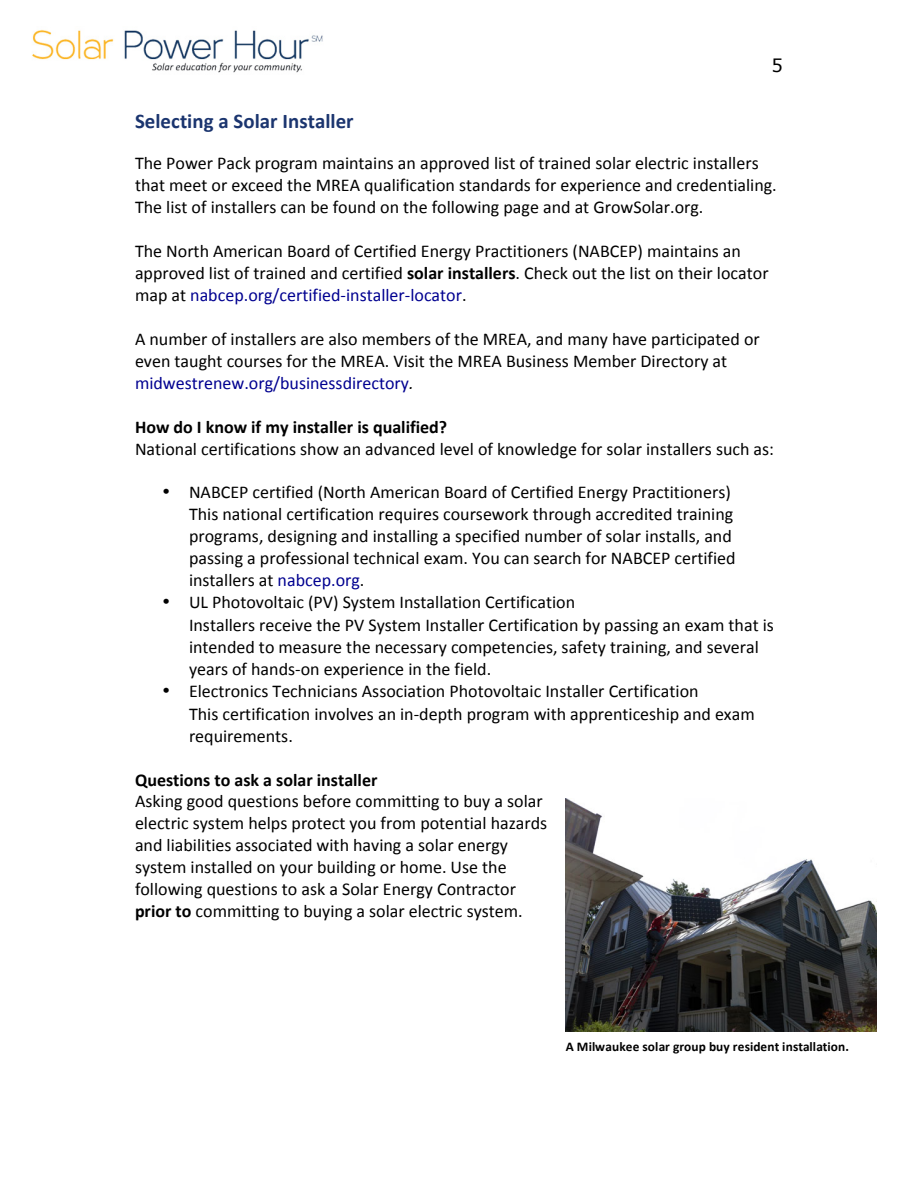
<style>
.page{position:relative;width:918px;height:1188px;background:#fff}
.page>*{position:absolute;margin:0;border:0;box-sizing:border-box;transform-origin:0 0}
.t1{font:700 20.85px "Calibri";color:#1b356f}
.t2{font:18px/21.9px "Calibri";color:#000}
.t3{font:700 18px "Calibri";color:#000}
.t4{font:18px "Verdana";color:#000}
.t5{font:700 13.35px "Calibri";letter-spacing:.005em;color:#000}
.s1{font-weight:700}
.s2{color:#000090}
.s3{font-style:italic}
</style>
<div class="page">
<img style="left:566px;top:799px;width:311px;height:233px">
<img style="left:32px;top:30px;width:291px;height:43px">
<p class="t4" style="left:771px;top:54px;width:13px">5</p>
<p class="t1" style="left:135px;top:108px;width:220px">Selecting a Solar Installer</p>
<p class="t2" style="left:135px;top:152px;width:643px">The Power Pack program maintains an approved list of trained solar electric installers that meet or exceed the MREA qualification standards for experience and credentialing.<br>The list of installers can be found on the following page and at GrowSolar.org.</p>
<p class="t2" style="left:135px;top:240px;width:635px">The North American Board of Certified Energy Practitioners (NABCEP) maintains an approved list of trained and certified <span class="s1">solar installers</span>. Check out the list on their locator map at <span class="s2">nabcep.org/certified--‐installer--‐locator</span>.</p>
<p class="t2" style="left:135px;top:328px;width:626px">A number of installers are also members of the MREA, and many have participated or even taught courses for the MREA. Visit the MREA Business Member Directory at <span class="s2">midwestrenew.org/businessdirectory</span><span class="s3">.</span></p>
<p class="t3" style="left:135px;top:416px;width:314px">How do I know if my installer is qualified?</p>
<p class="t2" style="left:135px;top:438px;width:641px">National certifications show an advanced level of knowledge for solar installers such as:</p>
<p class="t2" style="left:189px;top:481px;width:548px;text-indent:-27px">• NABCEP certified (North American Board of Certified Energy Practitioners)<br>This national certification requires coursework through accredited training programs, designing and installing a specified number of solar installs, and passing a professional technical exam. You can search for NABCEP certified installers at <span class="s2">nabcep.org</span>.</p>
<p class="t2" style="left:189px;top:591px;width:586px;text-indent:-27px">• UL Photovoltaic (PV) System Installation Certification<br>Installers receive the PV System Installer Certification by passing an exam that is intended to measure the necessary competencies, safety training, and several years of hands--‐on experience in the field.</p>
<p class="t2" style="left:189px;top:680px;width:567px;text-indent:-27px">• Electronics Technicians Association Photovoltaic Installer Certification<br>This certification involves an in--‐depth program with apprenticeship and exam requirements.</p>
<p class="t3" style="left:135px;top:768px;width:244px">Questions to ask a solar installer</p>
<p class="t2" style="left:135px;top:790px;width:414px">Asking good questions before committing to buy a solar electric system helps protect you from potential hazards and liabilities associated with having a solar energy system installed on your building or home. Use the following questions to ask a Solar Energy Contractor <span class="s1">prior to</span> committing to buying a solar electric system.</p>
<p class="t5" style="left:566px;top:1038px;width:285px">A Milwaukee solar group buy resident installation.</p>
</div>
